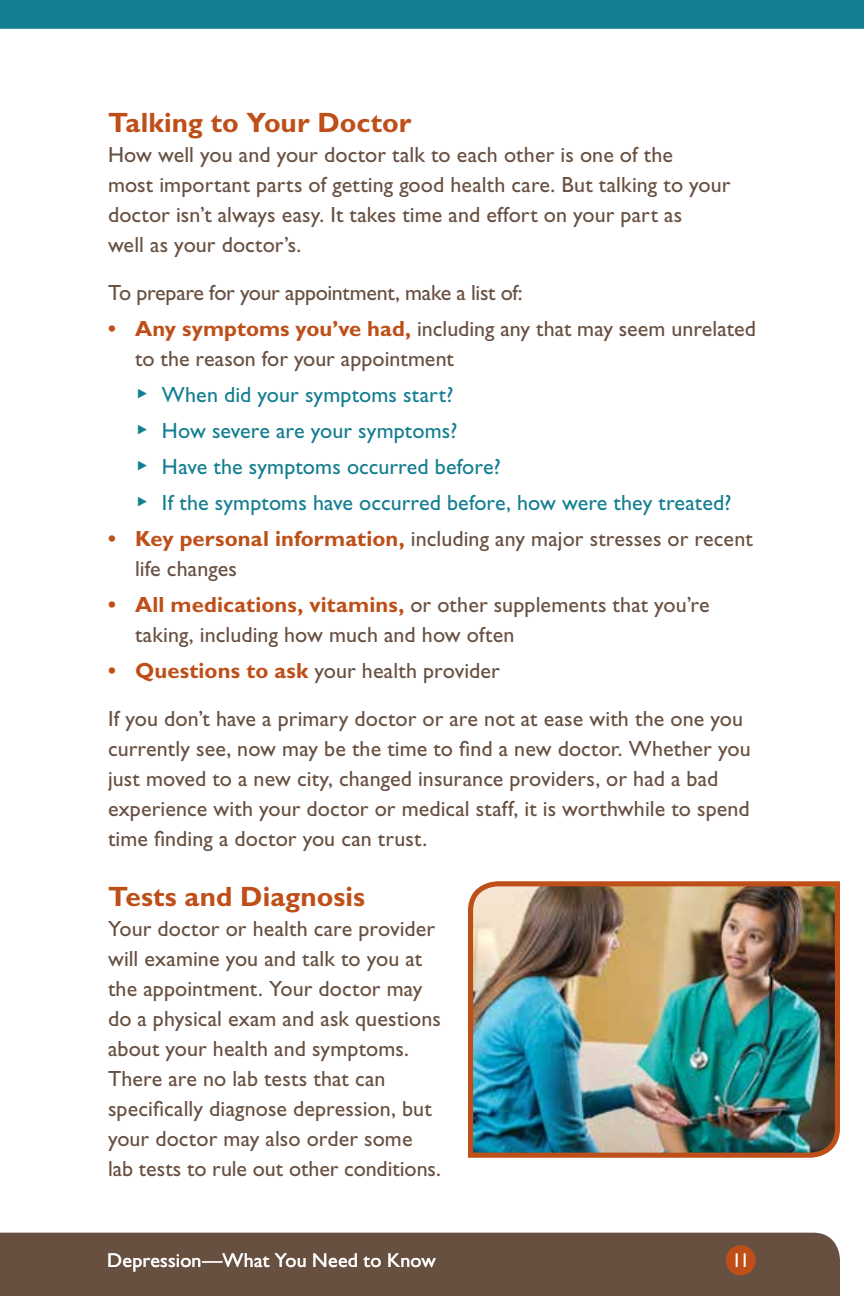
<style>
.page{position:relative;width:864px;height:1296px;background:#fff}
.page>*{position:absolute;margin:0;border:0;box-sizing:border-box;transform-origin:0 0}
.t1{font:700 28px "Gill Sans Std";color:#be4f18}
.t2{font:22px/30px "Gill Sans Std";letter-spacing:.005em;color:#685041}
.t3{font:22px "Gill Sans Std";letter-spacing:.005em;color:#137e90}
.t4{font:22px "Gill Sans Std";letter-spacing:-.015em;color:#685041}
.t5{font:20px "Gill Sans Std";letter-spacing:.01em;color:#fff}
.s1{font-weight:700;color:#be4f18}
.s2{font-family:"Arial Unicode MS"}
</style>
<div class="page">
<div style="left:0;top:0;width:864px;height:29px;background:#137e90"></div>
<div style="left:0;top:1233px;width:840px;height:63px;background:#685041"></div>
<div style="left:726px;top:1245px;width:30px;height:30px;background:#be4f18;border-radius:50%"></div>
<img style="left:468px;top:881px;width:372px;height:277px">
<h3 class="t1" style="left:108px;top:106px;width:305px">Talking to Your Doctor</h3>
<p class="t2" style="left:108px;top:140px;width:624px">How well you and your doctor talk to each other is one of the<br>most important parts of getting good health care. But talking to your doctor isn’t always easy. It takes time and effort on your part as<br>well as your doctor’s.</p>
<p class="t4" style="left:108px;top:280px;width:416px">To prepare for your appointment, make a list of:</p>
<p class="t2" style="left:135px;top:314px;width:622px;text-indent:-27px"><span class="s1">• Any symptoms you’ve had,</span> including any that may seem unrelated to the reason for your appointment</p>
<p class="t3" style="left:135px;top:382px;width:320px"><span class="s2">▶</span> When did your symptoms start?</p>
<p class="t3" style="left:135px;top:418px;width:324px"><span class="s2">▶</span> How severe are your symptoms?</p>
<p class="t3" style="left:135px;top:454px;width:367px"><span class="s2">▶</span> Have the symptoms occurred before?</p>
<p class="t3" style="left:135px;top:490px;width:598px"><span class="s2">▶</span> If the symptoms have occurred before, how were they treated?</p>
<p class="t2" style="left:135px;top:524px;width:619px;text-indent:-27px"><span class="s1">• Key personal information,</span> including any major stresses or recent life changes</p>
<p class="t2" style="left:135px;top:590px;width:576px;text-indent:-27px"><span class="s1">• All medications, vitamins,</span> or other supplements that you’re taking, including how much and how often</p>
<p class="t2" style="left:108px;top:656px;width:393px"><span class="s1">• Questions to ask</span> your health provider</p>
<p class="t2" style="left:108px;top:704px;width:644px">If you don’t have a primary doctor or are not at ease with the one you currently see, now may be the time to find a new doctor. Whether you just moved to a new city, changed insurance providers, or had a bad experience with your doctor or medical staff, it is worthwhile to spend time finding a doctor you can trust.</p>
<h3 class="t1" style="left:108px;top:880px;width:259px">Tests and Diagnosis</h3>
<p class="t2" style="left:108px;top:914px;width:335px">Your doctor or health care provider will examine you and talk to you at the appointment. Your doctor may do a physical exam and ask questions about your health and symptoms.<br>There are no lab tests that can specifically diagnose depression, but your doctor may also order some lab tests to rule out other conditions.</p>
<p class="t5" style="left:107px;top:1249px;width:330px">Depression—What You Need to Know</p>
<p class="t5" style="left:732px;top:1249px;width:20px">11</p>
</div>
